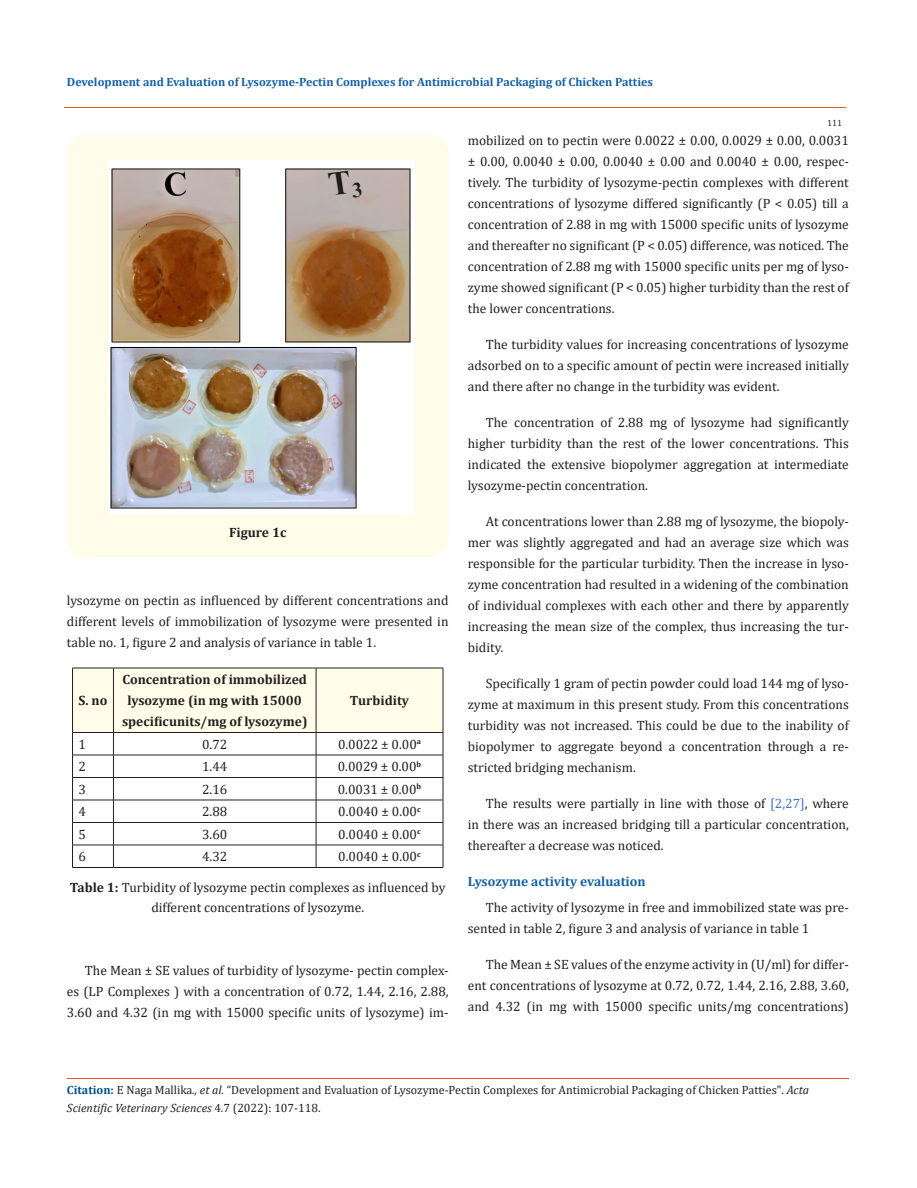
<style>
.page{position:relative;width:917px;height:1188px;background:#fff}
.page>*{position:absolute;margin:0;border:0;box-sizing:border-box;transform-origin:0 0}
.t1{font:13.5px/21px "Cambria";color:#231f20;text-align:justify}
.t2{font:700 13.5px/21px "Cambria";color:#231f20;text-align:center}
.t3{font:700 13.5px "Cambria";color:#1560a6}
.t4{font:12px/18px "Cambria";color:#231f20}
.t5{font:700 12px "Cambria";color:#1560a6}
.t6{font:9px "Cambria";color:#231f20}
.s1{font-weight:700}
.s2{color:#4472c4}
.s3{font-weight:700;color:#035089}
.s4{font-style:italic}
</style>
<div class="page">
<svg style="left:72px;top:668px;width:372px;height:199px"></svg>
<hr style="left:72px;top:867px;width:41px;height:1px;background:#231f20">
<hr style="left:113px;top:867px;width:203px;height:1px;background:#231f20">
<hr style="left:316px;top:867px;width:127px;height:1px;background:#231f20">
<hr style="left:64px;top:108px;width:781px;height:1px;background:#e05d1a">
<hr style="left:67px;top:1078px;width:781px;height:1px;background:#e05d1a">
<div style="left:67px;top:135px;width:381px;height:422px;background:#fffde9;border-radius:18px"></div>
<img style="left:109px;top:160px;width:305px;height:354px">
<p class="t5" style="left:67px;top:73px;width:587px">Development and Evaluation of Lysozyme-Pectin Complexes for Antimicrobial Packaging of Chicken Patties</p>
<p class="t6" style="left:827px;top:118px;width:16px">111</p>
<p class="t2" style="left:229px;top:521px;width:59px">Figure 1c</p>
<p class="t1" style="left:67px;top:589px;width:383px">lysozyme on pectin as influenced by different concentrations and different levels of immobilization of lysozyme were presented in table no. 1, figure 2 and analysis of variance in table 1.</p>
<p class="t2" style="left:78px;top:690px;width:30px">S. no</p>
<p class="t2" style="left:122px;top:669px;width:187px">Concentration of immobilized lysozyme (in mg with 15000 specificunits/mg of lysozyme)</p>
<p class="t2" style="left:350px;top:690px;width:61px">Turbidity</p>
<p class="t1" style="left:78px;top:734px;width:9px">1</p>
<p class="t1" style="left:202px;top:734px;width:27px">0.72</p>
<p class="t1" style="left:338px;top:734px;width:84px">0.0022 ± 0.00<sup>a</sup></p>
<p class="t1" style="left:78px;top:756px;width:9px">2</p>
<p class="t1" style="left:202px;top:756px;width:27px">1.44</p>
<p class="t1" style="left:338px;top:756px;width:85px">0.0029 ± 0.00<sup>b</sup></p>
<p class="t1" style="left:78px;top:779px;width:9px">3</p>
<p class="t1" style="left:202px;top:779px;width:27px">2.16</p>
<p class="t1" style="left:338px;top:779px;width:85px">0.0031 ± 0.00<sup>b</sup></p>
<p class="t1" style="left:78px;top:801px;width:9px">4</p>
<p class="t1" style="left:202px;top:801px;width:27px">2.88</p>
<p class="t1" style="left:338px;top:801px;width:84px">0.0040 ± 0.00<sup>c</sup></p>
<p class="t1" style="left:78px;top:824px;width:9px">5</p>
<p class="t1" style="left:202px;top:824px;width:27px">3.60</p>
<p class="t1" style="left:338px;top:824px;width:84px">0.0040 ± 0.00<sup>c</sup></p>
<p class="t1" style="left:78px;top:846px;width:9px">6</p>
<p class="t1" style="left:202px;top:846px;width:27px">4.32</p>
<p class="t1" style="left:338px;top:846px;width:84px">0.0040 ± 0.00<sup>c</sup></p>
<p class="t1" style="left:70px;top:877px;width:377px;line-height:20.2px;text-align:center"><span class="s1">Table 1:</span> Turbidity of lysozyme pectin complexes as influenced by different concentrations of lysozyme.</p>
<p class="t1" style="left:67px;top:960px;width:383px;text-indent:18px">The Mean ± SE values of turbidity of lysozyme- pectin complex&shy;es (LP Complexes ) with a concentration of 0.72, 1.44, 2.16, 2.88, 3.60 and 4.32 (in mg with 15000 specific units of lysozyme) im-</p>
<p class="t1" style="left:468px;top:130px;width:382px">mobilized on to pectin were 0.0022 ± 0.00, 0.0029 ± 0.00, 0.0031 ± 0.00, 0.0040 ± 0.00, 0.0040 ± 0.00 and 0.0040 ± 0.00, respec&shy;tively. The turbidity of lysozyme-pectin complexes with different concentrations of lysozyme differed significantly (P &lt; 0.05) till a concentration of 2.88 in mg with 15000 specific units of lysozyme and thereafter no significant (P &lt; 0.05) difference, was noticed. The concentration of 2.88 mg with 15000 specific units per mg of lyso&shy;zyme showed significant (P &lt; 0.05) higher turbidity than the rest of the lower concentrations.</p>
<p class="t1" style="left:468px;top:334px;width:382px;text-indent:18px">The turbidity values for increasing concentrations of lysozyme adsorbed on to a specific amount of pectin were increased initially and there after no change in the turbidity was evident.</p>
<p class="t1" style="left:468px;top:412px;width:382px;text-indent:18px">The concentration of 2.88 mg of lysozyme had significantly higher turbidity than the rest of the lower concentrations. This indicated the extensive biopolymer aggregation at intermediate lysozyme-pectin concentration.</p>
<p class="t1" style="left:468px;top:511px;width:382px;text-indent:18px">At concentrations lower than 2.88 mg of lysozyme, the biopoly&shy;mer was slightly aggregated and had an average size which was responsible for the particular turbidity. Then the increase in lyso&shy;zyme concentration had resulted in a widening of the combination of individual complexes with each other and there by apparently increasing the mean size of the complex, thus increasing the tur&shy;bidity.</p>
<p class="t1" style="left:468px;top:673px;width:382px;text-indent:18px">Specifically 1 gram of pectin powder could load 144 mg of lyso&shy;zyme at maximum in this present study. From this concentrations turbidity was not increased. This could be due to the inability of biopolymer to aggregate beyond a concentration through a re&shy;stricted bridging mechanism.</p>
<p class="t1" style="left:468px;top:793px;width:382px;text-indent:18px">The results were partially in line with those of <span class="s2">[2,27]</span>, where in there was an increased bridging till a particular concentration, thereafter a decrease was noticed.</p>
<p class="t3" style="left:468px;top:872px;width:179px">Lysozyme activity evaluation</p>
<p class="t1" style="left:468px;top:897px;width:382px;text-indent:18px">The activity of lysozyme in free and immobilized state was pre&shy;sented in table 2, figure 3 and analysis of variance in table 1</p>
<p class="t1" style="left:468px;top:954px;width:382px;text-indent:18px">The Mean ± SE values of the enzyme activity in (U/ml) for differ&shy;ent concentrations of lysozyme at 0.72, 0.72, 1.44, 2.16, 2.88, 3.60, and 4.32 (in mg with 15000 specific units/mg concentrations)</p>
<p class="t4" style="left:67px;top:1081px;width:743px"><span class="s3">Citation:</span> E Naga Mallika<span class="s4">., et al.</span> “Development and Evaluation of Lysozyme-Pectin Complexes for Antimicrobial Packaging of Chicken Patties". <span class="s4">Acta<br>Scientific Veterinary Sciences</span> 4.7 (2022): 107-118.</p>
</div>
